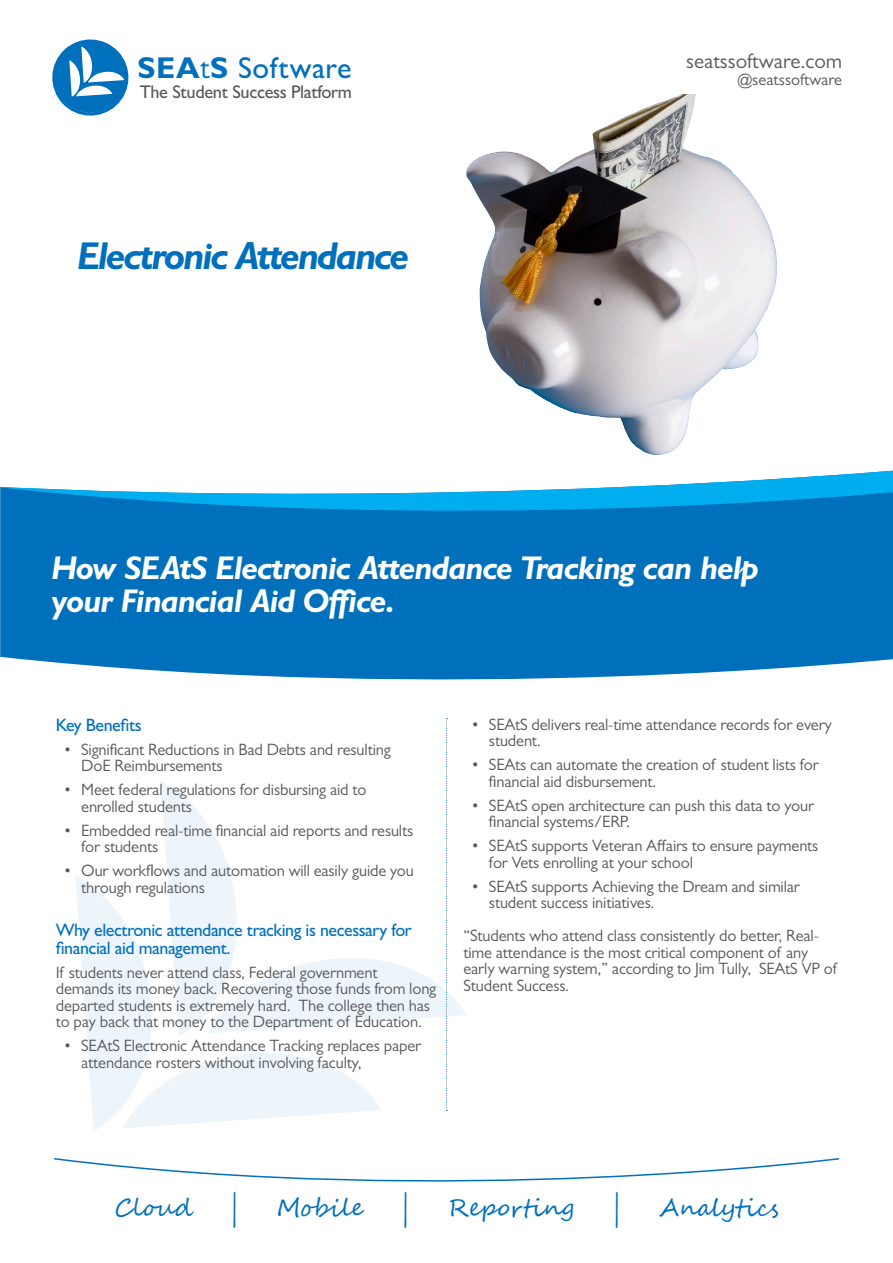
<style>
.page{position:relative;width:893px;height:1263px;background:#fff}
.page>*{position:absolute;margin:0;border:0;box-sizing:border-box;transform-origin:0 0}
.t1{font:italic 700 39px "Gill Sans MT Pro";letter-spacing:-.05em;color:#0070bd}
.t2{font:italic 700 33px "Gill Sans MT Pro";letter-spacing:-.025em;color:#fff}
.t3{font:500 30.15px "Gill Sans MT Pro";letter-spacing:.02em;color:#0070bd}
.t4{font:24px "Segoe Script";color:#0070bd}
.t5{font:21px "Gill Sans MT Pro";color:#57585a}
.t6{font:500 18.45px "Gill Sans MT Pro";letter-spacing:-.02em;color:#57585a}
.t7{font:500 18px/18px "Gill Sans MT Pro";letter-spacing:-.025em;color:#0070bd}
.t8{font:16.5px/16.5px "Gill Sans MT Pro";letter-spacing:-.01em;color:#57585a}
.s1{font-weight:700}
.s2{font-weight:400}
</style>
<div class="page">
<img style="left:466px;top:95px;width:311px;height:360px">
<svg style="left:75px;top:718px;width:391px;height:413px"></svg>
<div style="left:0;top:537px;width:893px;height:143px;background:#0070bd"></div>
<svg style="left:0;top:471px;width:893px;height:66px"></svg>
<svg style="left:54px;top:1158px;width:786px;height:24px"></svg>
<svg style="left:52px;top:39px;width:77px;height:77px"></svg>
<p class="t3" style="left:137px;top:49px;width:216px"><span class="s1">SEA</span><span class="s2">t</span><span class="s1">S</span> Software</p>
<p class="t5" style="left:686px;top:49px;width:158px">seatssoftware.com</p>
<p class="t8" style="left:737px;top:71px;width:106px">@seatssoftware</p>
<p class="t6" style="left:140px;top:80px;width:214px">The Student Success Platform</p>
<p class="t1" style="left:77px;top:232px;width:334px">Electronic Attendance</p>
<p class="t2" style="left:51px;top:547px;width:709px">How SEAtS Electronic Attendance Tracking can help</p>
<p class="t2" style="left:51px;top:580px;width:345px">your Financial Aid Office.</p>
<p class="t7" style="left:56px;top:715px;width:87px">Key Benefits</p>
<p class="t8" style="left:81px;top:741px;width:311px;text-indent:-17px">• Significant Reductions in Bad Debts and resulting<br>DoE Reimbursements</p>
<p class="t8" style="left:81px;top:781px;width:287px;text-indent:-17px">• Meet federal regulations for disbursing aid to enrolled students</p>
<p class="t8" style="left:81px;top:822px;width:334px;text-indent:-17px">• Embedded real-time financial aid reports and results for students</p>
<p class="t8" style="left:81px;top:862px;width:334px;text-indent:-17px">• Our workflows and automation will easily guide you through regulations</p>
<p class="t7" style="left:56px;top:921px;width:358px">Why electronic attendance tracking is necessary for financial aid management.</p>
<p class="t8" style="left:56px;top:964px;width:382px">If students never attend class, Federal government demands its money back. Recovering those funds from long departed students is extremely hard. The college then has to pay back that money to the Department of Education.</p>
<p class="t8" style="left:81px;top:1037px;width:341px;text-indent:-17px">• SEAtS Electronic Attendance Tracking replaces paper attendance rosters without involving faculty,</p>
<p class="t8" style="left:489px;top:716px;width:345px;text-indent:-17px">• SEAtS delivers real-time attendance records for every student.</p>
<p class="t8" style="left:489px;top:756px;width:331px;text-indent:-17px">• SEAts can automate the creation of student lists for financial aid disbursement.</p>
<p class="t8" style="left:489px;top:797px;width:327px;text-indent:-17px">• SEAtS open architecture can push this data to your financial systems/ERP.</p>
<p class="t8" style="left:489px;top:837px;width:331px;text-indent:-17px">• SEAtS supports Veteran Affairs to ensure payments for Vets enrolling at your school</p>
<p class="t8" style="left:489px;top:878px;width:312px;text-indent:-17px">• SEAtS supports Achieving the Dream and similar student success initiatives.</p>
<p class="t8" style="left:463px;top:927px;width:375px">“Students who attend class consistently do better, Real&shy;time attendance is the most critical component of any early warning system,” according to Jim Tully, SEAtS VP of Student Success.</p>
<p class="t4" style="left:114px;top:1188px;width:79px">Cloud</p>
<p class="t4" style="left:231px;top:1188px;width:9px">|</p>
<p class="t4" style="left:277px;top:1188px;width:88px">Mobile</p>
<p class="t4" style="left:402px;top:1188px;width:9px">|</p>
<p class="t4" style="left:448px;top:1188px;width:128px">Reporting</p>
<p class="t4" style="left:613px;top:1188px;width:9px">|</p>
<p class="t4" style="left:659px;top:1188px;width:121px">Analytics</p>
</div>
